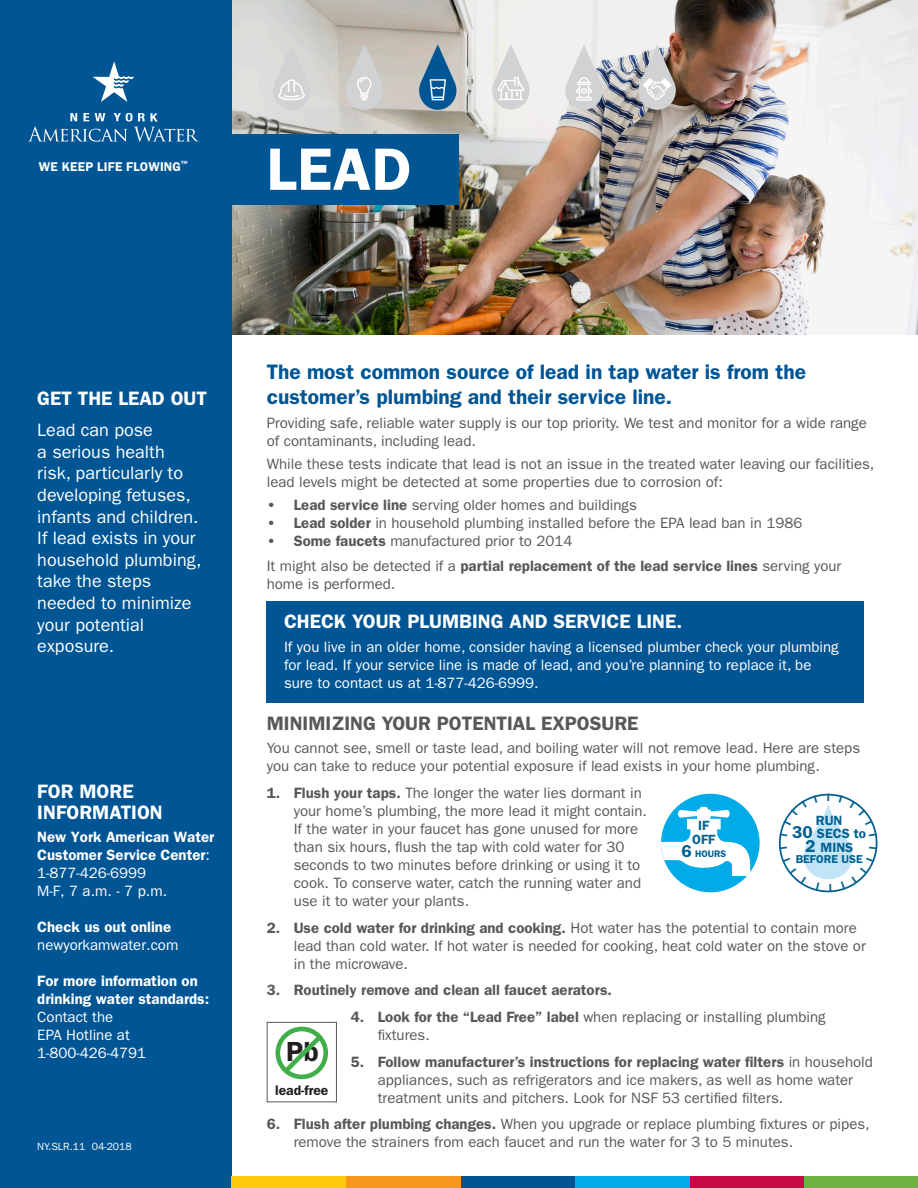
<style>
.page{position:relative;width:918px;height:1188px;background:#fff}
.page>*{position:absolute;margin:0;border:0;box-sizing:border-box;transform-origin:0 0}
.t1{font:600 60px "ITC Franklin Gothic Std";color:#fff}
.t2{font:600 27.75px "ITC Franklin Gothic Std";color:#231f20}
.Subhead{font:600 21px/25.2px "ITC Franklin Gothic Std";color:#005594}
.Subhead-2{font:600 19.5px/21px "ITC Franklin Gothic Std";color:#fff}
.Subhead-3{font:600 19.5px "ITC Franklin Gothic Std";color:#57585a}
.Subhead-4{font:18px/21.6px "ITC Franklin Gothic Std";color:#fff}
.Body_Copy{font:15px/18px "ITC Franklin Gothic Std";color:#57585a}
.Body_Copy-2{font:15px/18px "ITC Franklin Gothic Std";color:#fff}
.Text{font:600 15px/18px "ITC Franklin Gothic Std";color:#fff}
.Text-2{font:15px/18px "ITC Franklin Gothic Std";color:#fff}
.t3{font:600 15px "ITC Franklin Gothic Std";color:#57585a}
.t4{font:600 13.95px "ITC Franklin Gothic Std";color:#231f20}
.Body_Copy-3{font:600 13.5px/13.5px "ITC Franklin Gothic Std";color:#006192;text-align:center}
.Body_Copy-4{font:600 13.35px/13.4px "ITC Franklin Gothic Std";color:#006192;text-align:center}
.t5{font:600 12.75px "ITC Franklin Gothic Std";letter-spacing:.015em;color:#fff}
.Body_Copy-5{font:600 11.55px "ITC Franklin Gothic Std";color:#006192}
.t6{font:10.5px "ITC Franklin Gothic Std";color:#fff}
.Body_Copy-6{font:600 9.6px "ITC Franklin Gothic Std";color:#006192}
.s1{font-weight:400}
.s2{font-weight:600}
.s3{font-size:17.25px}
</style>
<div class="page">
<img style="left:231px;top:0;width:687px;height:335px">
<svg style="left:273px;top:45px;width:37px;height:65px;background:#d7d7d8"></svg>
<svg style="left:419px;top:44px;width:37px;height:66px;background:#5b88a9"></svg>
<svg style="left:492px;top:44px;width:38px;height:66px"></svg>
<svg style="left:346px;top:44px;width:37px;height:66px;background:#cfcdcb"></svg>
<svg style="left:565px;top:44px;width:38px;height:66px"></svg>
<svg style="left:638px;top:44px;width:38px;height:66px;background:#c0bcbb"></svg>
<div style="left:0;top:0;width:231px;height:1188px;background:#005594"></div>
<svg style="left:93px;top:61px;width:40px;height:41px"></svg>
<svg style="left:28px;top:113px;width:171px;height:29px"></svg>
<div style="left:230px;top:134px;width:229px;height:71px;background:#005594"></div>
<div style="left:231px;top:1176px;width:115px;height:12px;background:#feca0a"></div>
<div style="left:346px;top:1176px;width:115px;height:12px;background:#f7971d"></div>
<div style="left:461px;top:1176px;width:114px;height:12px;background:#005594"></div>
<div style="left:575px;top:1176px;width:115px;height:12px;background:#00abe7"></div>
<div style="left:690px;top:1176px;width:115px;height:12px;background:#c60a45"></div>
<div style="left:805px;top:1176px;width:113px;height:12px;background:#6cb43f"></div>
<div style="left:661px;top:794px;width:99px;height:98px;background:#00abe7;border-radius:50%"></div>
<svg style="left:661px;top:807px;width:89px;height:69px"></svg>
<div style="left:276px;top:1027px;width:52px;height:52px;border:5px solid #40ae49;border-radius:50%"></div>
<svg style="left:278px;top:1031px;width:48px;height:47px"></svg>
<div style="left:267px;top:1022px;width:70px;height:80px;border:1px solid #57585a"></div>
<div style="left:267px;top:602px;width:597px;height:101px;background:#005594"></div>
<svg style="left:780px;top:794px;width:97px;height:97px"></svg>
<p class="t5" style="left:39px;top:159px;width:151px">WE KEEP LIFE FLOWING<sup>™</sup></p>
<p class="t1" style="left:267px;top:134px;width:146px">LEAD</p>
<p class="Subhead-2" style="left:37px;top:388px;width:171px">GET THE LEAD OUT</p>
<p class="Subhead-4" style="left:37px;top:419px;width:166px">Lead can pose<br>a serious health risk, particularly to developing fetuses, infants and children.<br>If lead exists in your household plumbing, take the steps needed to minimize your potential exposure.</p>
<p class="Subhead-2" style="left:37px;top:781px;width:127px">FOR MORE<br>INFORMATION</p>
<p class="Text" style="left:37px;top:828px;width:179px">New York American Water<br>Customer Service Center<span class="s1">:</span></p>
<p class="Text-2" style="left:37px;top:864px;width:131px">1-877-426-6999<br>M-F, 7 a.m. - 7 p.m.</p>
<p class="Text" style="left:37px;top:918px;width:135px">Check us out online</p>
<p class="Body_Copy-2" style="left:37px;top:936px;width:142px">newyorkamwater.com</p>
<p class="Text" style="left:37px;top:972px;width:173px">For more information on drinking water standards:</p>
<p class="Text-2" style="left:37px;top:1008px;width:110px">Contact the<br>EPA Hotline at<br>1-800-426-4791</p>
<p class="t6" style="left:37px;top:1140px;width:96px">NY.SLR.11 04-2018</p>
<p class="Subhead" style="left:267px;top:359px;width:541px">The most common source of lead in tap water is from the customer’s plumbing and their service line.</p>
<p class="Body_Copy" style="left:267px;top:414px;width:602px">Providing safe, reliable water supply is our top priority. We test and monitor for a wide range of contaminants, including lead.</p>
<p class="Body_Copy" style="left:267px;top:455px;width:609px">While these tests indicate that lead is not an issue in the treated water leaving our facilities, lead levels might be detected at some properties due to corrosion of:</p>
<p class="Body_Copy" style="left:267px;top:496px;width:372px"><span class="s2">• Lead service line</span> serving older homes and buildings</p>
<p class="Body_Copy" style="left:267px;top:514px;width:537px"><span class="s2">• Lead solder</span> in household plumbing installed before the EPA lead ban in 1986</p>
<p class="Body_Copy" style="left:267px;top:532px;width:307px"><span class="s2">• Some faucets</span> manufactured prior to 2014</p>
<p class="Body_Copy" style="left:267px;top:557px;width:576px">It might also be detected if a <span class="s2">partial replacement of the lead service lines</span> serving your home is performed.</p>
<p class="Subhead-2" style="left:284px;top:611px;width:400px">CHECK YOUR PLUMBING AND SERVICE LINE.</p>
<p class="Body_Copy-2" style="left:284px;top:638px;width:556px">If you live in an older home, consider having a licensed plumber check your plumbing for lead. If your service line is made of lead, and you’re planning to replace it, be sure to contact us at 1-877-426-6999.</p>
<p class="Subhead-3" style="left:267px;top:712px;width:373px">MINIMIZING YOUR POTENTIAL EXPOSURE</p>
<p class="Body_Copy" style="left:267px;top:739px;width:595px">You cannot see, smell or taste lead, and boiling water will not remove lead. Here are steps you can take to reduce your potential exposure if lead exists in your home plumbing.</p>
<p class="Body_Copy" style="left:294px;top:784px;width:355px;text-indent:-27px"><span class="s2">1. Flush your taps.</span> The longer the water lies dormant in your home’s plumbing, the more lead it might contain.<br>If the water in your faucet has gone unused for more than six hours, flush the tap with cold water for 30 seconds to two minutes before drinking or using it to cook. To conserve water, catch the running water and use it to water your plants.</p>
<p class="Body_Copy" style="left:294px;top:919px;width:574px;text-indent:-27px"><span class="s2">2. Use cold water for drinking and cooking.</span> Hot water has the potential to contain more lead than cold water. If hot water is needed for cooking, heat cold water on the stove or in the microwave.</p>
<p class="t3" style="left:267px;top:981px;width:347px">3. Routinely remove and clean all faucet aerators.</p>
<p class="Body_Copy" style="left:378px;top:1008px;width:450px;text-indent:-27px"><span class="s2">4. Look for the “Lead Free” label</span> when replacing or installing plumbing fixtures.</p>
<p class="Body_Copy" style="left:378px;top:1053px;width:497px;text-indent:-27px"><span class="s2">5. Follow manufacturer’s instructions for replacing water filters</span> in household appliances, such as refrigerators and ice makers, as well as home water treatment units and pitchers. Look for NSF 53 certified filters.</p>
<p class="Body_Copy" style="left:294px;top:1115px;width:577px;text-indent:-27px"><span class="s2">6. Flush after plumbing changes.</span> When you upgrade or replace plumbing fixtures or pipes, remove the strainers from each faucet and run the water for 3 to 5 minutes.</p>
<p class="Body_Copy-3" style="left:792px;top:814px;width:75px">RUN<br><span class="s3">30</span> SECS to<br><span class="s3">2</span> MINS</p>
<p class="Body_Copy-5" style="left:796px;top:853px;width:69px">BEFORE USE</p>
<p class="Body_Copy-4" style="left:692px;top:819px;width:25px">IF<br>OFF</p>
<p class="Body_Copy-6" style="left:681px;top:848px;width:46px"><span class="s3">6</span> HOURS</p>
<p class="t2" style="left:286px;top:1035px;width:34px">Pb</p>
<p class="t4" style="left:275px;top:1082px;width:55px">lead-free</p>
</div>
